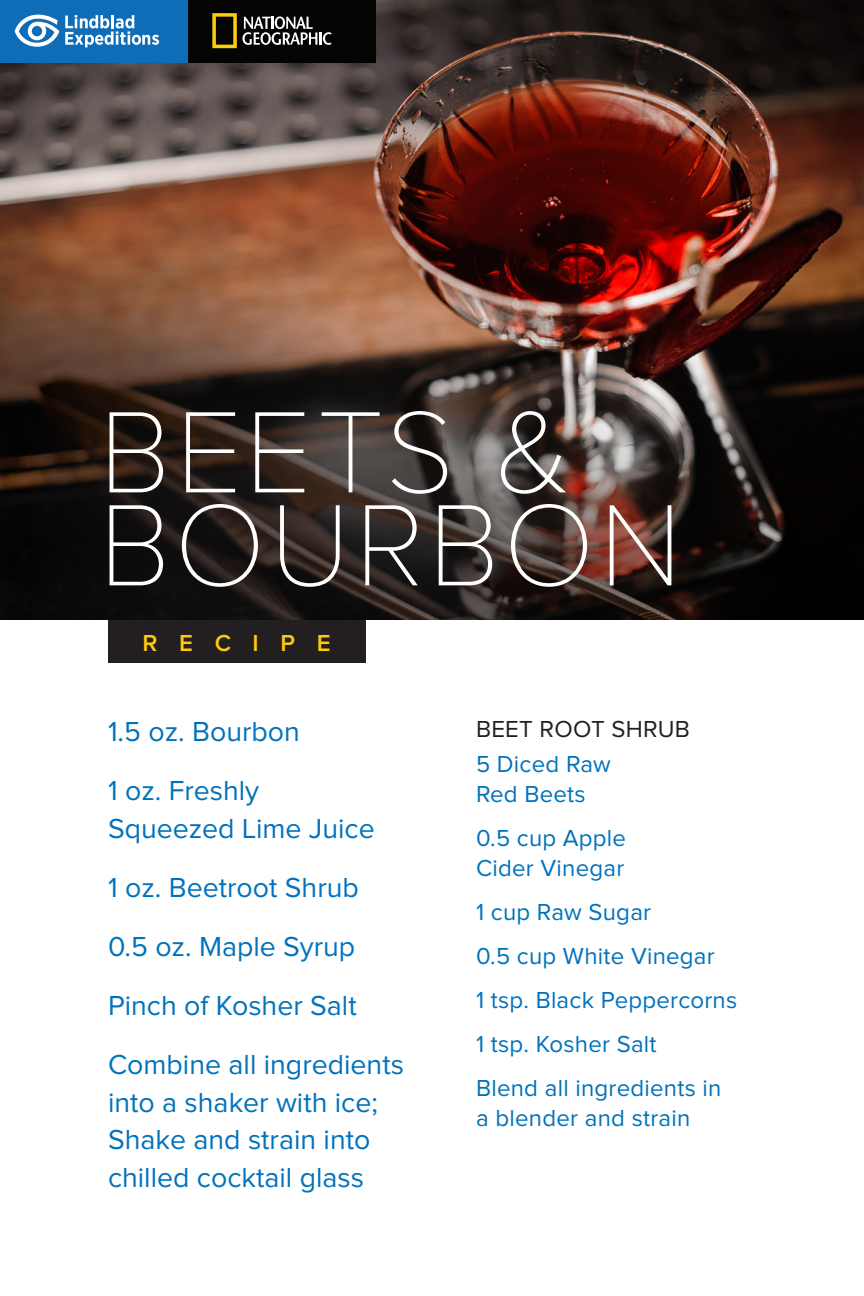
<style>
.page{position:relative;width:864px;height:1296px;background:#fff}
.page>*{position:absolute;margin:0;border:0;box-sizing:border-box;transform-origin:0 0}
.t1{font:100 120px/93px "Proxima Nova";letter-spacing:.03em;color:#fff}
.t2{font:28.5px/37.5px "Proxima Nova";color:#0072bc}
.t3{font:24px/30px "Proxima Nova";letter-spacing:.01em;color:#0072bc}
.t4{font:24px "Proxima Nova";letter-spacing:.01em;color:#231f20}
.t5{font:600 24px "Proxima Nova";letter-spacing:.9em;color:#feca0a}
</style>
<div class="page">
<img style="left:0;top:0;width:864px;height:620px">
<div style="left:188px;top:0;width:188px;height:63px;background:#040503"></div>
<svg style="left:212px;top:13px;width:120px;height:35px"></svg>
<div style="left:0;top:0;width:188px;height:63px;background:#0f6cb6"></div>
<svg style="left:65px;top:15px;width:94px;height:32px"></svg>
<svg style="left:15px;top:15px;width:44px;height:32px"></svg>
<div style="left:0;top:286px;width:798px;height:425px;background:#231f20;opacity:.47"></div>
<div style="left:0;top:620px;width:864px;height:676px;background:#fff"></div>
<div style="left:108px;top:620px;width:257px;height:42px;background:#231f20"></div>
<p class="t1" style="left:99px;top:408px;width:584px">BEETS &amp;<br>BOURBON</p>
<p class="t5" style="left:143px;top:629px;width:189px">RECIPE</p>
<p class="t2" style="left:108px;top:713px;width:193px">1.5 oz. Bourbon</p>
<p class="t2" style="left:108px;top:773px;width:268px">1 oz. Freshly<br>Squeezed Lime Juice</p>
<p class="t2" style="left:108px;top:869px;width:252px">1 oz. Beetroot Shrub</p>
<p class="t2" style="left:108px;top:928px;width:249px">0.5 oz. Maple Syrup</p>
<p class="t2" style="left:108px;top:987px;width:250px">Pinch of Kosher Salt</p>
<p class="t2" style="left:108px;top:1046px;width:298px">Combine all ingredients into a shaker with ice;<br>Shake and strain into chilled cocktail glass</p>
<p class="t4" style="left:476px;top:716px;width:215px">BEET ROOT SHRUB</p>
<p class="t3" style="left:476px;top:749px;width:136px">5 Diced Raw<br>Red Beets</p>
<p class="t3" style="left:476px;top:823px;width:151px">0.5 cup Apple<br>Cider Vinegar</p>
<p class="t3" style="left:476px;top:897px;width:177px">1 cup Raw Sugar</p>
<p class="t3" style="left:476px;top:941px;width:240px">0.5 cup White Vinegar</p>
<p class="t3" style="left:476px;top:986px;width:263px">1 tsp. Black Peppercorns</p>
<p class="t3" style="left:476px;top:1030px;width:182px">1 tsp. Kosher Salt</p>
<p class="t3" style="left:476px;top:1074px;width:247px">Blend all ingredients in a blender and strain</p>
</div>
